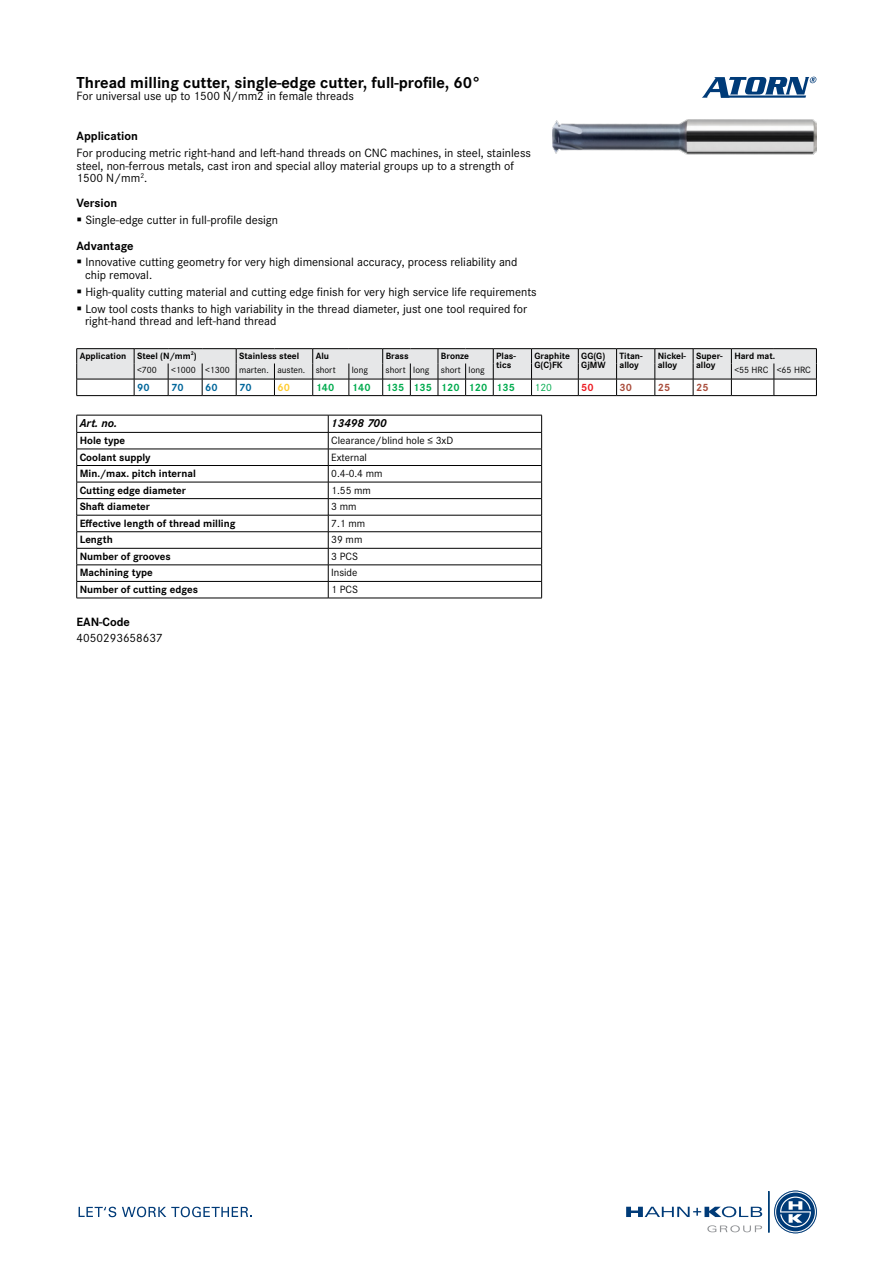
<style>
.page{position:relative;width:893px;height:1263px;background:#fff}
.page>*{position:absolute;margin:0;border:0;box-sizing:border-box;transform-origin:0 0}
.t1{font:700 16.5px "Corporate S Pro";color:#000}
.t2{font:12.45px/12.5px "Corporate S Pro";color:#000}
.t3{font:12.45px "Corporate S";color:#000}
.t4{font:700 12.45px "Corporate S Pro";color:#000}
.t5{font:italic 700 12px "Corporate S Pro";color:#000}
.t6{font:700 10.95px "Corporate S Pro";color:#000}
.t7{font:10.95px "Corporate S Pro";color:#000}
.t8{font:700 10.95px "Corporate S Pro";color:#00ab4e}
.t9{font:700 10.95px "Corporate S Pro";color:#00669b}
.t10{font:700 10.95px "Corporate S Pro";color:#aa4e3d}
.t11{font:10.95px "Corporate S Pro";color:#00ab4e}
.t12{font:700 10.95px "Corporate S Pro";color:#ffcc31}
.t13{font:700 10.95px "Corporate S Pro";color:#ed1d24}
.t14{font:700 9.45px/9.4px "Corporate S Pro";color:#000}
.t15{font:9.45px "Corporate S Pro";color:#000}
</style>
<div class="page">
<img style="left:553px;top:119px;width:263px;height:36px">
<svg style="left:702px;top:77px;width:114px;height:21px"></svg>
<svg style="left:626px;top:1206px;width:136px;height:11px"></svg>
<hr style="left:768px;top:1191px;width:1px;height:41px;background:#003b78">
<svg style="left:775px;top:1191px;width:41px;height:42px"></svg>
<div style="left:774px;top:1191px;width:42px;height:42px;border:2px solid #fff;border-radius:50%"></div>
<div style="left:774px;top:1191px;width:42px;height:42px;border:1px solid #003b78;border-radius:50%"></div>
<svg style="left:707px;top:1225px;width:55px;height:7px"></svg>
<svg style="left:79px;top:1207px;width:37px;height:10px"></svg>
<svg style="left:122px;top:1206px;width:130px;height:11px"></svg>
<svg style="left:76px;top:348px;width:741px;height:48px"></svg>
<hr style="left:774px;top:395px;width:43px;height:1px;background:#000">
<hr style="left:77px;top:415px;width:251px;height:1px;background:#000">
<hr style="left:328px;top:415px;width:214px;height:1px;background:#000">
<hr style="left:77px;top:432px;width:251px;height:1px;background:#000">
<hr style="left:328px;top:432px;width:214px;height:1px;background:#000">
<hr style="left:77px;top:449px;width:251px;height:1px;background:#000">
<hr style="left:328px;top:449px;width:214px;height:1px;background:#000">
<hr style="left:77px;top:465px;width:251px;height:1px;background:#000">
<hr style="left:328px;top:465px;width:214px;height:1px;background:#000">
<hr style="left:77px;top:482px;width:251px;height:1px;background:#000">
<hr style="left:328px;top:482px;width:214px;height:1px;background:#000">
<hr style="left:77px;top:498px;width:251px;height:1px;background:#000">
<hr style="left:328px;top:498px;width:214px;height:1px;background:#000">
<hr style="left:77px;top:515px;width:251px;height:1px;background:#000">
<hr style="left:328px;top:515px;width:214px;height:1px;background:#000">
<hr style="left:77px;top:531px;width:251px;height:1px;background:#000">
<hr style="left:328px;top:531px;width:214px;height:1px;background:#000">
<hr style="left:77px;top:548px;width:251px;height:1px;background:#000">
<hr style="left:328px;top:548px;width:214px;height:1px;background:#000">
<hr style="left:77px;top:565px;width:251px;height:1px;background:#000">
<hr style="left:328px;top:565px;width:214px;height:1px;background:#000">
<hr style="left:77px;top:581px;width:251px;height:1px;background:#000">
<svg style="left:76px;top:415px;width:1px;height:183px"></svg>
<hr style="left:77px;top:598px;width:251px;height:1px;background:#000">
<hr style="left:328px;top:581px;width:214px;height:1px;background:#000">
<svg style="left:328px;top:415px;width:1px;height:183px"></svg>
<svg style="left:541px;top:415px;width:1px;height:183px"></svg>
<hr style="left:328px;top:598px;width:214px;height:1px;background:#000">
<h1 class="t1" style="left:77px;top:69px;width:405px">Thread milling cutter, single-edge cutter, full-profile, 60°</h1>
<p class="t3" style="left:77px;top:87px;width:279px">For universal use up to 1500 N/mm2 in female threads</p>
<p class="t4" style="left:77px;top:126px;width:63px">Application</p>
<p class="t2" style="left:77px;top:146px;width:456px">For producing metric right-hand and left-hand threads on CNC machines, in steel, stainless steel, non-ferrous metals, cast iron and special alloy material groups up to a strength of<br>1500 N/mm<sup>2</sup>.</p>
<p class="t4" style="left:77px;top:193px;width:42px">Version</p>
<p class="t2" style="left:85px;top:213px;width:194px">Single-edge cutter in full-profile design</p>
<p class="t4" style="left:77px;top:236px;width:59px">Advantage</p>
<p class="t2" style="left:85px;top:255px;width:434px">Innovative cutting geometry for very high dimensional accuracy, process reliability and chip removal.</p>
<p class="t2" style="left:85px;top:282px;width:453px;line-height:16.8px">High-quality cutting material and cutting edge finish for very high service life requirements<br>Low tool costs thanks to high variability in the thread diameter, just one tool required for</p>
<p class="t2" style="left:85px;top:314px;width:193px">right-hand thread and left-hand thread</p>
<p class="t14" style="left:80px;top:350px;width:119px">Application Steel (N/mm<sup>2</sup>)</p>
<p class="t14" style="left:239px;top:350px;width:62px">Stainless steel</p>
<p class="t14" style="left:316px;top:350px;width:15px">Alu</p>
<p class="t14" style="left:386px;top:350px;width:25px">Brass</p>
<p class="t14" style="left:441px;top:350px;width:30px">Bronze</p>
<p class="t14" style="left:496px;top:350px;width:21px">Plas&shy;tics</p>
<p class="t14" style="left:534px;top:350px;width:37px">Graphite<br>G(C)FK</p>
<p class="t14" style="left:581px;top:350px;width:26px">GG(G)<br>GjMW</p>
<p class="t14" style="left:619px;top:350px;width:25px">Titan&shy;alloy</p>
<p class="t14" style="left:658px;top:350px;width:30px">Nickel&shy;alloy</p>
<p class="t14" style="left:696px;top:350px;width:28px">Super&shy;alloy</p>
<p class="t14" style="left:734px;top:350px;width:42px">Hard mat.</p>
<p class="t15" style="left:137px;top:363px;width:21px">&lt;700</p>
<p class="t15" style="left:171px;top:363px;width:166px">&lt;1000 &lt;1300 marten. austen. short</p>
<p class="t15" style="left:352px;top:363px;width:18px">long</p>
<p class="t15" style="left:386px;top:363px;width:101px">short long short long</p>
<p class="t15" style="left:734px;top:363px;width:78px">&lt;55 HRC &lt;65 HRC</p>
<p class="t9" style="left:137px;top:378px;width:14px">90</p>
<p class="t9" style="left:171px;top:378px;width:14px">70</p>
<p class="t9" style="left:205px;top:378px;width:14px">60</p>
<p class="t9" style="left:239px;top:378px;width:14px">70</p>
<p class="t12" style="left:277px;top:378px;width:14px">60</p>
<p class="t8" style="left:316px;top:378px;width:20px">140</p>
<p class="t8" style="left:352px;top:378px;width:20px">140</p>
<p class="t8" style="left:386px;top:378px;width:131px">135 135 120 120 135</p>
<p class="t11" style="left:534px;top:379px;width:19px">120</p>
<p class="t13" style="left:581px;top:378px;width:14px">50</p>
<p class="t10" style="left:620px;top:378px;width:14px">30</p>
<p class="t10" style="left:658px;top:378px;width:14px">25</p>
<p class="t10" style="left:696px;top:378px;width:14px">25</p>
<p class="t5" style="left:80px;top:414px;width:39px">Art. no.</p>
<p class="t5" style="left:331px;top:414px;width:57px">13498 700</p>
<p class="t6" style="left:80px;top:432px;width:47px">Hole type</p>
<p class="t7" style="left:331px;top:432px;width:124px">Clearance/blind hole ≤ 3xD</p>
<p class="t6" style="left:80px;top:448px;width:73px">Coolant supply</p>
<p class="t7" style="left:331px;top:449px;width:37px">External</p>
<p class="t6" style="left:80px;top:465px;width:118px">Min./max. pitch internal</p>
<p class="t7" style="left:331px;top:465px;width:53px">0.4-0.4 mm</p>
<p class="t6" style="left:80px;top:481px;width:108px">Cutting edge diameter</p>
<p class="t7" style="left:331px;top:482px;width:41px">1.55 mm</p>
<p class="t6" style="left:80px;top:498px;width:72px">Shaft diameter</p>
<p class="t7" style="left:331px;top:499px;width:27px">3 mm</p>
<p class="t6" style="left:80px;top:514px;width:157px">Effective length of thread milling</p>
<p class="t7" style="left:331px;top:515px;width:35px">7.1 mm</p>
<p class="t6" style="left:80px;top:531px;width:35px">Length</p>
<p class="t7" style="left:331px;top:532px;width:33px">39 mm</p>
<p class="t6" style="left:80px;top:548px;width:92px">Number of grooves</p>
<p class="t7" style="left:331px;top:548px;width:28px">3 PCS</p>
<p class="t6" style="left:80px;top:564px;width:75px">Machining type</p>
<p class="t7" style="left:331px;top:565px;width:28px">Inside</p>
<p class="t6" style="left:80px;top:581px;width:120px">Number of cutting edges</p>
<p class="t7" style="left:331px;top:581px;width:28px">1 PCS</p>
<p class="t4" style="left:77px;top:612px;width:55px">EAN-Code</p>
<p class="t2" style="left:77px;top:631px;width:88px">4050293658637</p>
</div>
